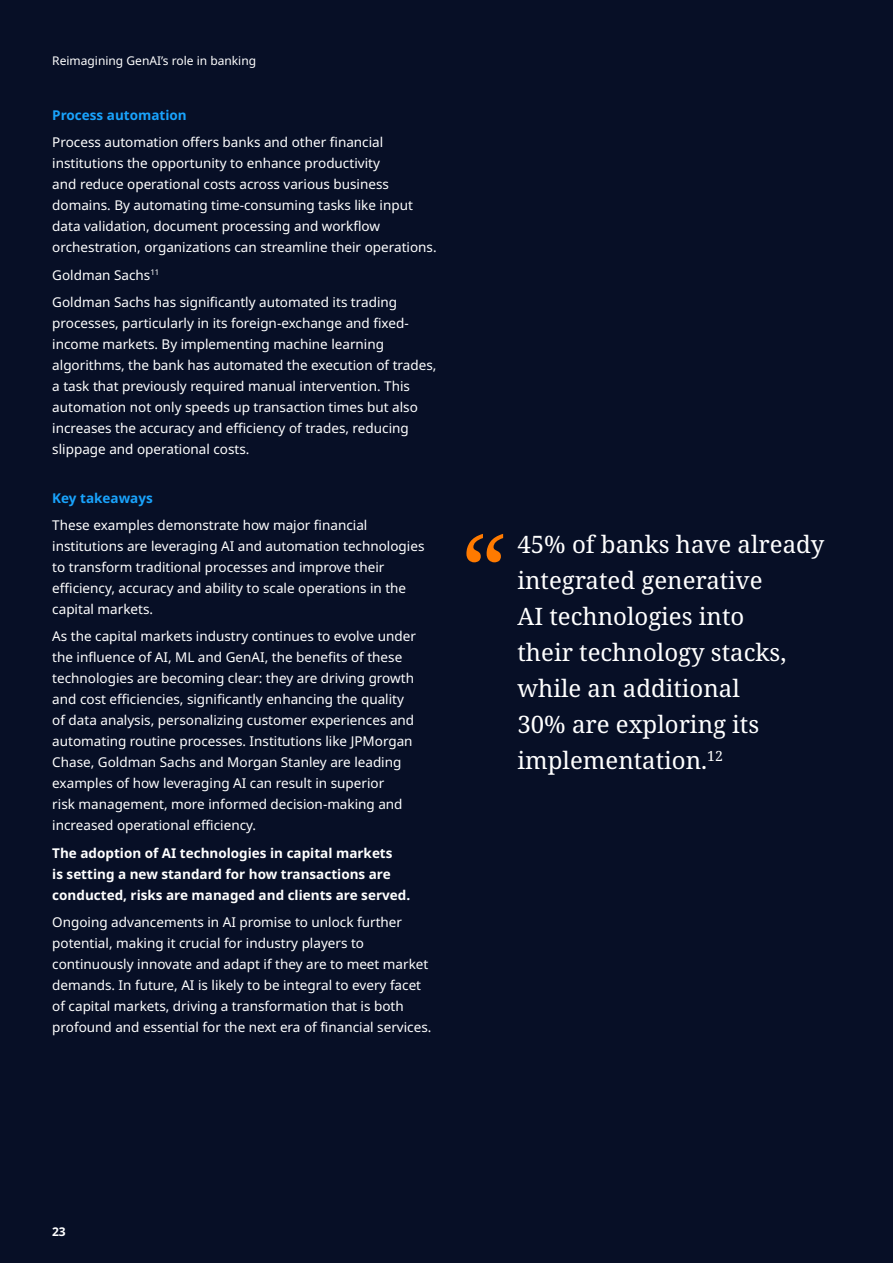
<style>
.page{position:relative;width:893px;height:1263px;background:#070f26}
.page>*{position:absolute;margin:0;border:0;box-sizing:border-box;transform-origin:0 0}
.QUOTATION_TEXT_16pt{font:24px/36px "Noto Serif";color:#fff}
.BODY_TEXT_9pt{font:13.5px/21px "Noto Sans";color:#fff}
.BODY_TEXT_9pt-2{font:700 13.5px/21px "Noto Sans";color:#fff}
.BODY_TEXT_9pt-3{font:700 13.5px "Noto Sans";color:#19a3fc}
.t1{font:12px "Noto Sans";color:#fff}
.t2{font:700 12px "Noto Sans";color:#fff}
</style>
<div class="page">
<svg style="left:466px;top:534px;width:37px;height:28px"></svg>
<p class="t1" style="left:52px;top:54px;width:205px">Reimagining GenAI’s role in banking</p>
<p class="BODY_TEXT_9pt-3" style="left:52px;top:107px;width:136px">Process automation</p>
<p class="BODY_TEXT_9pt" style="left:52px;top:132px;width:386px">Process automation offers banks and other financial institutions the opportunity to enhance productivity<br>and reduce operational costs across various business domains. By automating time-consuming tasks like input data validation, document processing and workflow orchestration, organizations can streamline their operations.</p>
<p class="BODY_TEXT_9pt" style="left:52px;top:265px;width:109px">Goldman Sachs<sup>11</sup></p>
<p class="BODY_TEXT_9pt" style="left:52px;top:292px;width:386px">Goldman Sachs has significantly automated its trading processes, particularly in its foreign-exchange and fixed&shy;income markets. By implementing machine learning algorithms, the bank has automated the execution of trades, a task that previously required manual intervention. This automation not only speeds up transaction times but also increases the accuracy and efficiency of trades, reducing slippage and operational costs.</p>
<p class="BODY_TEXT_9pt-3" style="left:52px;top:490px;width:102px">Key takeaways</p>
<p class="BODY_TEXT_9pt" style="left:52px;top:515px;width:374px">These examples demonstrate how major financial institutions are leveraging AI and automation technologies to transform traditional processes and improve their efficiency, accuracy and ability to scale operations in the capital markets.</p>
<p class="BODY_TEXT_9pt" style="left:52px;top:626px;width:365px">As the capital markets industry continues to evolve under the influence of AI, ML and GenAI, the benefits of these technologies are becoming clear: they are driving growth and cost efficiencies, significantly enhancing the quality of data analysis, personalizing customer experiences and automating routine processes. Institutions like JPMorgan Chase, Goldman Sachs and Morgan Stanley are leading examples of how leveraging AI can result in superior<br>risk management, more informed decision-making and increased operational efficiency.</p>
<p class="BODY_TEXT_9pt-2" style="left:52px;top:842px;width:359px">The adoption of AI technologies in capital markets<br>is setting a new standard for how transactions are conducted, risks are managed and clients are served.</p>
<p class="BODY_TEXT_9pt" style="left:52px;top:912px;width:381px">Ongoing advancements in AI promise to unlock further potential, making it crucial for industry players to continuously innovate and adapt if they are to meet market demands. In future, AI is likely to be integral to every facet of capital markets, driving a transformation that is both profound and essential for the next era of financial services.</p>
<p class="t2" style="left:52px;top:1225px;width:15px">23</p>
<p class="QUOTATION_TEXT_16pt" style="left:517px;top:527px;width:308px">45% of banks have already integrated generative<br>AI technologies into<br>their technology stacks, while an additional<br>30% are exploring its implementation.<sup>12</sup></p>
</div>
